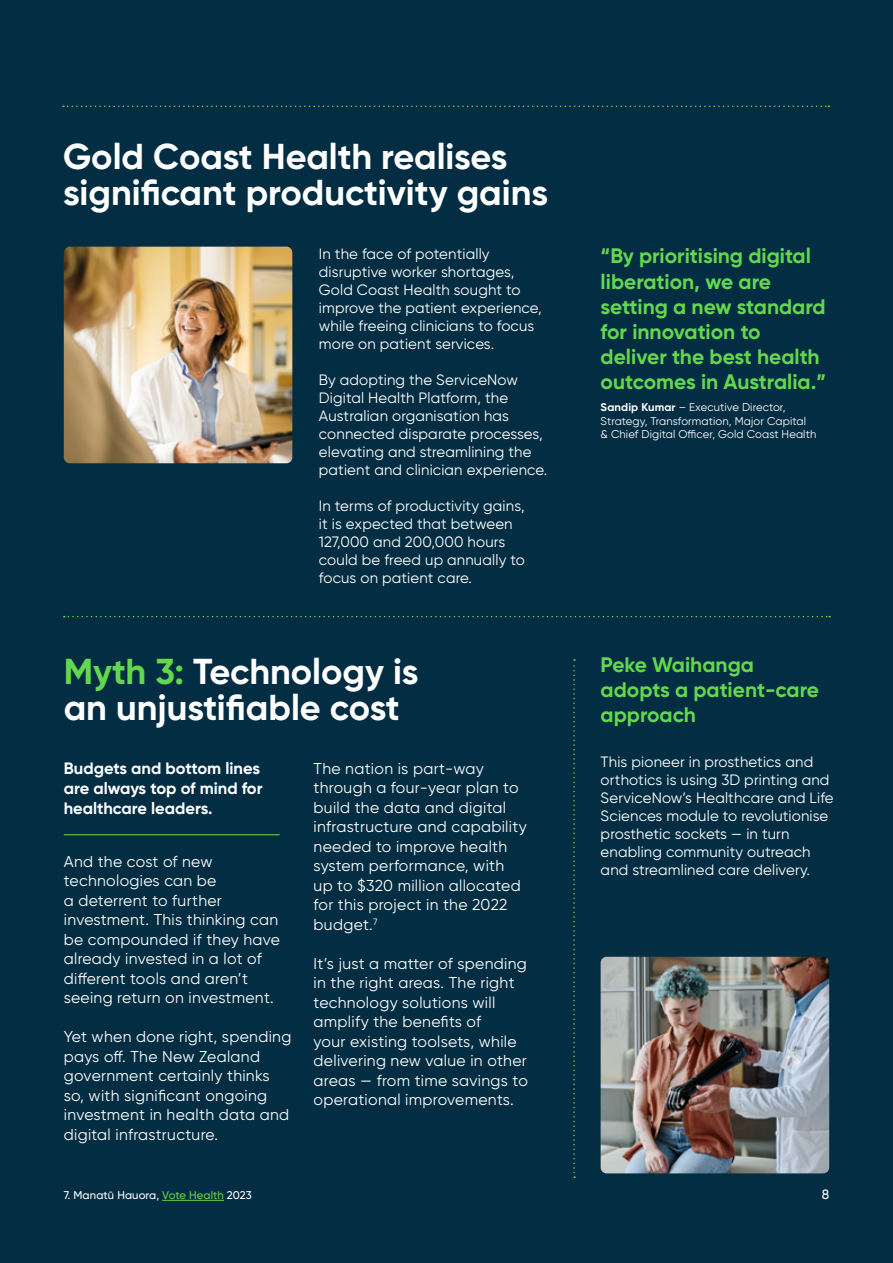
<style>
.page{position:relative;width:893px;height:1263px;background:#032d42}
.page>*{position:absolute;margin:0;border:0;box-sizing:border-box;transform-origin:0 0}
.t1{font:700 36px/36px "Gilroy";color:#fff}
.t2{font:700 21px/25.2px "Gilroy";color:#62d84e}
.t3{font:700 16.5px/19.8px "Gilroy";color:#fff}
.t4{font:15.75px/19.5px "Gilroy";letter-spacing:.02em;color:#fff}
.t5{font:15px/18px "Gilroy";letter-spacing:.01em;color:#fff}
.t6{font:500 13.5px "Gilroy";color:#fff}
.t7{font:11.25px/13.5px "Gilroy";letter-spacing:.01em;color:#fff}
.t8{font:500 11.25px "Gilroy";letter-spacing:.01em;color:#fff}
.s1{color:#62d84e}
.s2{font-weight:700}
</style>
<div class="page">
<svg style="left:64px;top:616px;width:766px;height:1px"></svg>
<svg style="left:63px;top:106px;width:766px;height:1px"></svg>
<img style="left:64px;top:247px;width:228px;height:216px">
<hr style="left:64px;top:834px;width:216px;height:1px;background:#62d84e">
<svg style="left:573px;top:659px;width:2px;height:519px"></svg>
<img style="left:601px;top:957px;width:228px;height:216px">
<hr style="left:162px;top:1200px;width:62px;height:1px;background:#62d84e">
<h1 class="t1" style="left:63px;top:138px;width:487px">Gold Coast Health realises significant productivity gains</h1>
<p class="t5" style="left:319px;top:244px;width:224px">In the face of potentially disruptive worker shortages,<br>Gold Coast Health sought to improve the patient experience, while freeing clinicians to focus more on patient services.</p>
<p class="t5" style="left:319px;top:370px;width:230px">By adopting the ServiceNow<br>Digital Health Platform, the<br>Australian organisation has connected disparate processes, elevating and streamlining the patient and clinician experience.</p>
<p class="t5" style="left:319px;top:496px;width:207px">In terms of productivity gains, it is expected that between<br>127,000 and 200,000 hours could be freed up annually to focus on patient care.</p>
<h1 class="t1" style="left:64px;top:653px;width:356px"><span class="s1">Myth 3:</span> Technology is an unjustifiable cost</h1>
<p class="t3" style="left:64px;top:759px;width:200px">Budgets and bottom lines are always top of mind for healthcare leaders.</p>
<p class="t4" style="left:64px;top:851px;width:218px">And the cost of new technologies can be<br>a deterrent to further investment. This thinking can be compounded if they have already invested in a lot of different tools and aren’t seeing return on investment.</p>
<p class="t4" style="left:64px;top:1026px;width:229px">Yet when done right, spending pays off. The New Zealand government certainly thinks so, with significant ongoing investment in health data and digital infrastructure.</p>
<p class="t4" style="left:314px;top:758px;width:215px">The nation is part-way through a four-year plan to build the data and digital infrastructure and capability needed to improve health system performance, with up to $320 million allocated for this project in the 2022 budget.<sup>7</sup></p>
<p class="t4" style="left:314px;top:953px;width:216px">It’s just a matter of spending in the right areas. The right technology solutions will amplify the benefits of<br>your existing toolsets, while delivering new value in other areas — from time savings to operational improvements.</p>
<h2 class="t2" style="left:601px;top:243px;width:227px">“By prioritising digital liberation, we are setting a new standard for innovation to deliver the best health outcomes in Australia.”</h2>
<p class="t7" style="left:601px;top:401px;width:217px"><span class="s2">Sandip Kumar</span> – Executive Director,<br>Strategy, Transformation, Major Capital<br>&amp; Chief Digital Officer, Gold Coast Health</p>
<h2 class="t2" style="left:601px;top:652px;width:220px">Peke Waihanga adopts a patient-care approach</h2>
<p class="t5" style="left:601px;top:752px;width:234px">This pioneer in prosthetics and orthotics is using 3D printing and<br>ServiceNow’s Healthcare and Life<br>Sciences module to revolutionise prosthetic sockets — in turn enabling community outreach and streamlined care delivery.</p>
<p class="t8" style="left:64px;top:1188px;width:190px">7. Manatū Hauora, <span class="s1">Vote Health</span> 2023</p>
<p class="t6" style="left:822px;top:1186px;width:9px">8</p>
</div>
